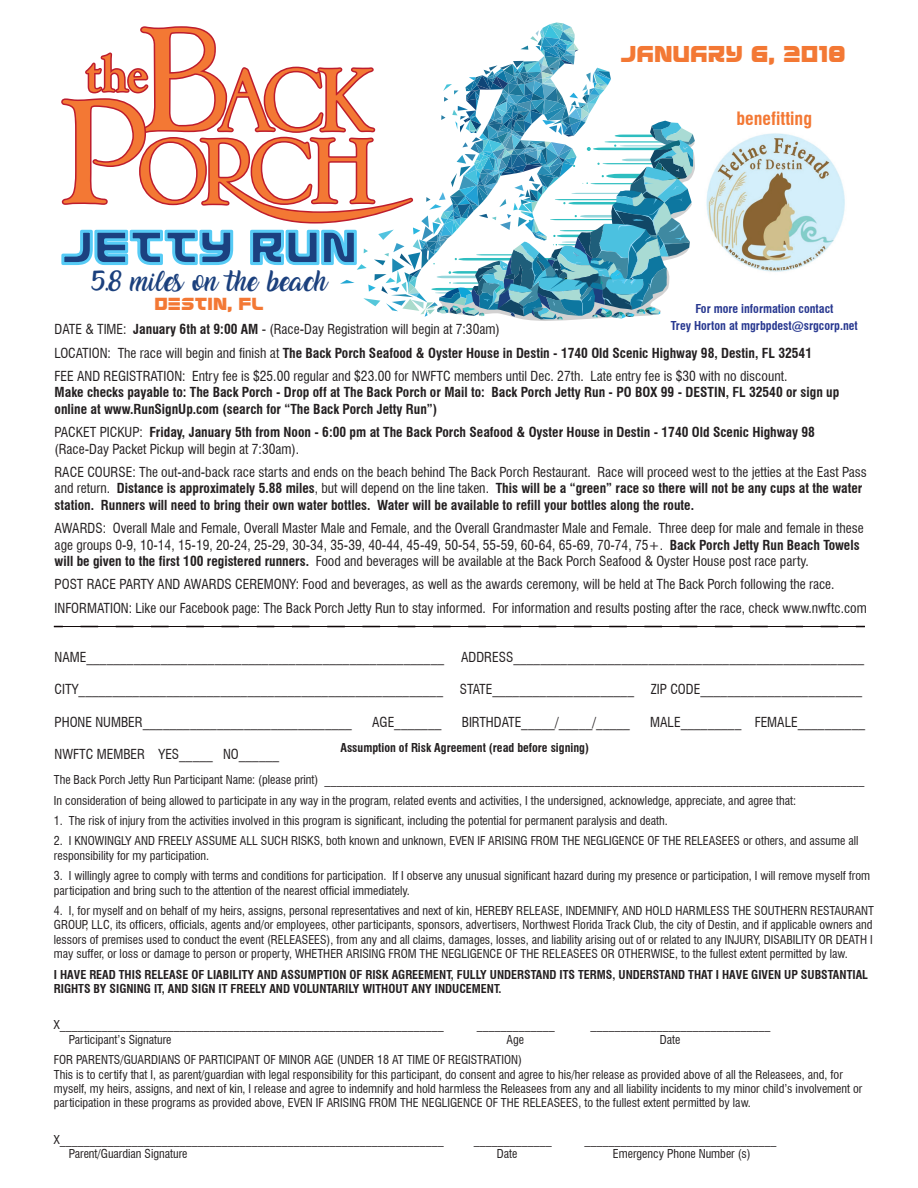
<style>
.page{position:relative;width:918px;height:1188px;background:#fff}
.page>*{position:absolute;margin:0;border:0;box-sizing:border-box;transform-origin:0 0}
.t1{font:48.3px "Defcon Zero Expanded";color:#1b4180;scale:.8 1}
.t2{font:24px "Defcon Zero Expanded";color:#f37834;scale:.8 1}
.t3{font:18.45px "Amarillo";color:#1b407d}
.t4{font:18.3px "Defcon Zero Expanded";color:#f37834;scale:.8 1}
.t5{font:700 condensed 18px "Swiss 721 BT";color:#f37834}
.t6{font:condensed 13.5px/23.7px "Swiss 721 BT";color:#231f20}
.t7{font:700 condensed 13.5px/16.2px "Swiss 721 BT";color:#231f20}
.t8{font:condensed 12px/14.4px "Swiss 721 BT";color:#231f20}
.t9{font:700 condensed 12px/14.4px "Swiss 721 BT";color:#231f20}
.t10{font:700 condensed 12px/16.5px "Swiss 721 BT";color:#283890;text-align:center}
.s1{font-weight:700}
.s2{font-weight:400}
</style>
<div class="page">
<img style="left:706px;top:133px;width:139px;height:139px">
<svg style="left:81px;top:626px;width:766px;height:1px"></svg>
<svg style="left:61px;top:22px;width:634px;height:298px"></svg>
<h2 class="t2" style="left:620px;top:41px;width:284px">JANUARY 6, 2018</h2>
<h3 class="t5" style="left:737px;top:107px;width:77px">benefitting</h3>
<h1 class="t1" style="left:61px;top:222px;width:373px">JETTY RUN</h1>
<h3 class="t4" style="left:155px;top:294px;width:138px">DESTIN, FL</h3>
<p class="t6" style="left:55px;top:317px;width:759px">DATE &amp; TIME: <span class="s1">January 6th at 9:00 AM</span> - (Race-Day Registration will begin at 7:30am)<br>LOCATION: The race will begin and finish at <span class="s1">The Back Porch Seafood &amp; Oyster House in Destin - 1740 Old Scenic Highway 98, Destin, FL 32541<br></span>FEE AND REGISTRATION: Entry fee is $25.00 regular and $23.00 for NWFTC members until Dec. 27th. Late entry fee is $30 with no discount.</p>
<p class="t7" style="left:55px;top:384px;width:786px">Make checks payable to: The Back Porch - Drop off at The Back Porch or Mail to: Back Porch Jetty Run - PO BOX 99 - DESTIN, FL 32540 or sign up online at www.RunSignUp.com (search for “The Back Porch Jetty Run”)</p>
<p class="t7" style="left:55px;top:424px;width:762px"><span class="s2">PACKET PICKUP:</span> Friday, January 5th from Noon - 6:00 pm at The Back Porch Seafood &amp; Oyster House in Destin - 1740 Old Scenic Highway 98 <span class="s2">(Race-Day Packet Pickup will begin at 7:30am).</span></p>
<p class="t7" style="left:55px;top:464px;width:814px"><span class="s2">RACE COURSE: The out-and-back race starts and ends on the beach behind The Back Porch Restaurant. Race will proceed west to the jetties at the East Pass and return.</span> Distance is approximately 5.88 miles<span class="s2">, but will depend on the line taken.</span> This will be a “green” race so there will not be any cups at the water station. Runners will need to bring their own water bottles. Water will be available to refill your bottles along the route.</p>
<p class="t6" style="left:55px;top:520px;width:811px;line-height:16.2px">AWARDS: Overall Male and Female, Overall Master Male and Female, and the Overall Grandmaster Male and Female. Three deep for male and female in these age groups 0-9, 10-14, 15-19, 20-24, 25-29, 30-34, 35-39, 40-44, 45-49, 50-54, 55-59, 60-64, 65-69, 70-74, 75+. <span class="s1">Back Porch Jetty Run Beach Towels will be given to the first 100 registered runners.</span> Food and beverages will be available at the Back Porch Seafood &amp; Oyster House post race party.</p>
<p class="t6" style="left:55px;top:573px;width:814px">POST RACE PARTY AND AWARDS CEREMONY: Food and beverages, as well as the awards ceremony, will be held at The Back Porch following the race.<br>INFORMATION: Like our Facebook page: The Back Porch Jetty Run to stay informed. For information and results posting after the race, check www.nwftc.com</p>
<p class="t6" style="left:55px;top:645px;width:811px">NAME_____________________________________________________ ADDRESS____________________________________________________</p>
<p class="t6" style="left:55px;top:677px;width:809px">CITY______________________________________________________ STATE_____________________ ZIP CODE________________________</p>
<p class="t6" style="left:55px;top:710px;width:299px">PHONE NUMBER_______________________________</p>
<p class="t6" style="left:372px;top:710px;width:71px">AGE_______</p>
<p class="t6" style="left:462px;top:710px;width:170px">BIRTHDATE_____/_____/_____</p>
<p class="t6" style="left:650px;top:710px;width:217px">MALE_________ FEMALE__________</p>
<p class="t6" style="left:55px;top:742px;width:226px">NWFTC MEMBER YES_____ NO______</p>
<h3 class="t3" style="left:92px;top:273px;width:237px">5.8 miles on the beach</h3>
<p class="t10" style="left:671px;top:301px;width:188px">For more information contact<br>Trey Horton at mgrbpdest@srgcorp.net</p>
<p class="t9" style="left:340px;top:740px;width:250px">Assumption of Risk Agreement (read before signing)</p>
<p class="t8" style="left:54px;top:770px;width:812px;line-height:20.4px">The Back Porch Jetty Run Participant Name: (please print) __________________________________________________________________________________________<br>In consideration of being allowed to participate in any way in the program, related events and activities, I the undersigned, acknowledge, appreciate, and agree that:</p>
<p class="t8" style="left:54px;top:814px;width:615px">1. The risk of injury from the activities involved in this program is significant, including the potential for permanent paralysis and death.</p>
<p class="t8" style="left:54px;top:834px;width:806px">2. I KNOWINGLY AND FREELY ASSUME ALL SUCH RISKS, both known and unknown, EVEN IF ARISING FROM THE NEGLIGENCE OF THE RELEASEES or others, and assume all responsibility for my participation.</p>
<p class="t8" style="left:54px;top:869px;width:818px">3. I willingly agree to comply with terms and conditions for participation. If I observe any unusual significant hazard during my presence or participation, I will remove myself from participation and bring such to the attention of the nearest official immediately.</p>
<p class="t8" style="left:54px;top:904px;width:822px">4. I, for myself and on behalf of my heirs, assigns, personal representatives and next of kin, HEREBY RELEASE, INDEMNIFY, AND HOLD HARMLESS THE SOUTHERN RESTAURANT GROUP, LLC, its officers, officials, agents and/or employees, other participants, sponsors, advertisers, Northwest Florida Track Club, the city of Destin, and if applicable owners and lessors of premises used to conduct the event (RELEASEES), from any and all claims, damages, losses, and liability arising out of or related to any INJURY, DISABILITY OR DEATH I may suffer, or loss or damage to person or property, WHETHER ARISING FROM THE NEGLIGENCE OF THE RELEASEES OR OTHERWISE, to the fullest extent permitted by law.</p>
<p class="t9" style="left:54px;top:967px;width:816px">I HAVE READ THIS RELEASE OF LIABILITY AND ASSUMPTION OF RISK AGREEMENT, FULLY UNDERSTAND ITS TERMS, UNDERSTAND THAT I HAVE GIVEN UP SUBSTANTIAL<br>RIGHTS BY SIGNING IT, AND SIGN IT FREELY AND VOLUNTARILY WITHOUT ANY INDUCEMENT.</p>
<p class="t8" style="left:54px;top:1018px;width:391px">X________________________________________________________________</p>
<p class="t8" style="left:477px;top:1018px;width:79px">_____________</p>
<p class="t8" style="left:591px;top:1018px;width:181px">______________________________</p>
<p class="t8" style="left:69px;top:1032px;width:104px">Participant’s Signature</p>
<p class="t8" style="left:507px;top:1032px;width:19px">Age</p>
<p class="t8" style="left:660px;top:1032px;width:22px">Date</p>
<p class="t8" style="left:54px;top:1053px;width:810px">FOR PARENTS/GUARDIANS OF PARTICIPANT OF MINOR AGE (UNDER 18 AT TIME OF REGISTRATION)<br>This is to certify that I, as parent/guardian with legal responsibility for this participant, do consent and agree to his/her release as provided above of all the Releasees, and, for myself, my heirs, assigns, and next of kin, I release and agree to indemnify and hold harmless the Releasees from any and all liability incidents to my minor child’s involvement or participation in these programs as provided above, EVEN IF ARISING FROM THE NEGLIGENCE OF THE RELEASEES, to the fullest extent permitted by law.</p>
<p class="t8" style="left:54px;top:1132px;width:391px">X________________________________________________________________</p>
<p class="t8" style="left:474px;top:1132px;width:79px">_____________</p>
<p class="t8" style="left:585px;top:1132px;width:193px">________________________________</p>
<p class="t8" style="left:69px;top:1147px;width:120px">Parent/Guardian Signature</p>
<p class="t8" style="left:497px;top:1147px;width:22px">Date</p>
<p class="t8" style="left:613px;top:1147px;width:139px">Emergency Phone Number (s)</p>
</div>
